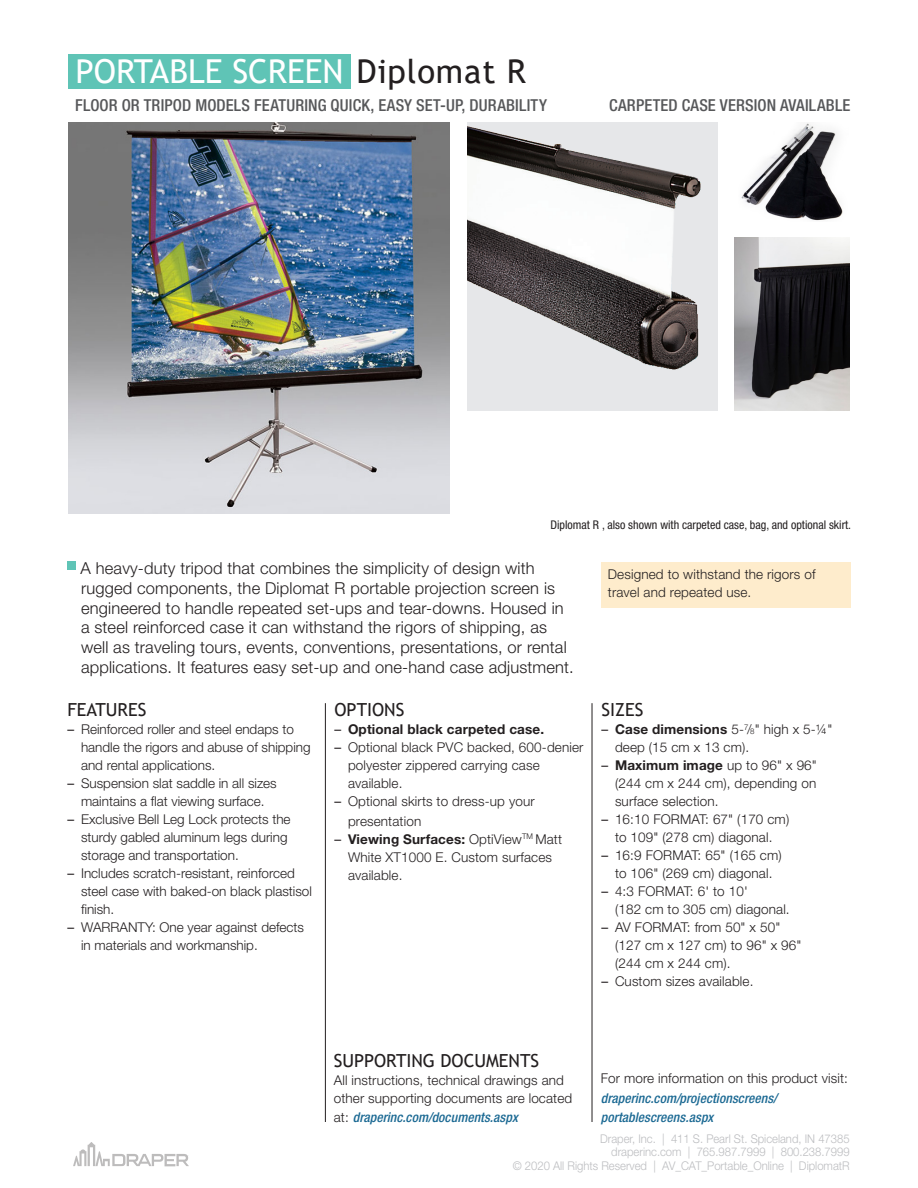
<style>
.page{position:relative;width:918px;height:1188px;background:#fff}
.page>*{position:absolute;margin:0;border:0;box-sizing:border-box;transform-origin:0 0}
.t1{font:33px "Trebuchet MS";color:#fff}
.SMALL_HEADER{font:18px "Trebuchet MS";color:#231f20}
.LARGE_PARAGRAPH{font:300 16.5px/19.8px "Helvetica Neue LT Std";letter-spacing:.01em;color:#231f20}
.SUBHEAD{font:500 condensed 16.5px "Helvetica Neue LT Std";letter-spacing:.01em;color:#57585a}
.BODY_COPY{font:300 13.5px/18px "Helvetica Neue LT Std";letter-spacing:.01em;color:#231f20}
.t2{font:italic 500 condensed 13.5px/19.5px "Helvetica Neue LT Std";letter-spacing:.01em;color:#1b6993}
.t3{font:700 13.5px "Helvetica Neue LT Std";letter-spacing:.01em;color:#231f20}
.t4{font:300 12px/13.5px "Helvetica Neue LT Std";color:#bcbdc0;text-align:right;scale:.94 1}
.BELOW_PHOTO{font:condensed 12px "Helvetica Neue LT Std";color:#231f20}
.s1{color:#231f20}
.s2{font-weight:400}
.s3{font-weight:700}
.s4{font-size:7.8px}
.s5{font-weight:300;font-style:normal;font-stretch:normal;color:#231f20}
</style>
<div class="page">
<div style="left:69px;top:54px;width:282px;height:34px;background:#5fc4b6"></div>
<div style="left:68px;top:561px;width:8px;height:8px;background:#5fc4b6"></div>
<hr style="left:592px;top:703px;width:1px;height:419px;background:#231f20">
<hr style="left:325px;top:703px;width:1px;height:419px;background:#231f20">
<div style="left:601px;top:562px;width:249px;height:46px;background:#feeccc"></div>
<svg style="left:73px;top:1142px;width:116px;height:24px"></svg>
<img style="left:69px;top:122px;width:381px;height:391px">
<img style="left:467px;top:122px;width:251px;height:288px">
<img style="left:741px;top:123px;width:102px;height:98px">
<img style="left:735px;top:238px;width:115px;height:172px">
<p class="t1" style="left:75px;top:51px;width:452px">PORTABLE SCREEN <span class="s1">Diplomat R</span></p>
<p class="SUBHEAD" style="left:75px;top:95px;width:473px">FLOOR OR TRIPOD MODELS FEATURING QUICK, EASY SET-UP, DURABILITY</p>
<p class="SUBHEAD" style="left:609px;top:95px;width:243px">CARPETED CASE VERSION AVAILABLE</p>
<p class="BELOW_PHOTO" style="left:550px;top:517px;width:302px">Diplomat R , also shown with carpeted case, bag, and optional skirt.</p>
<p class="BODY_COPY" style="left:608px;top:564px;width:209px">Designed to withstand the rigors of travel and repeated use.</p>
<p class="LARGE_PARAGRAPH" style="left:81px;top:558px;width:495px">A heavy-duty tripod that combines the simplicity of design with rugged components, the Diplomat R portable projection screen is engineered to handle repeated set-ups and tear-downs. Housed in a steel reinforced case it can withstand the rigors of shipping, as well as traveling tours, events, conventions, presentations, or rental applications. It features easy set-up and one-hand case adjustment.</p>
<p class="SMALL_HEADER" style="left:68px;top:699px;width:80px">FEATURES</p>
<p class="BODY_COPY" style="left:81px;top:720px;width:231px;text-indent:-14px"><span class="s2">–</span> Reinforced roller and steel endaps to handle the rigors and abuse of shipping and rental applications.</p>
<p class="BODY_COPY" style="left:68px;top:774px;width:211px;text-align:center"><span class="s2">–</span> Suspension slat saddle in all sizes maintains a flat viewing surface.</p>
<p class="BODY_COPY" style="left:81px;top:810px;width:211px;text-indent:-14px"><span class="s2">–</span> Exclusive Bell Leg Lock protects the sturdy gabled aluminum legs during storage and transportation.</p>
<p class="BODY_COPY" style="left:81px;top:864px;width:232px;text-indent:-14px"><span class="s2">–</span> Includes scratch-resistant, reinforced steel case with baked-on black plastisol finish.</p>
<p class="BODY_COPY" style="left:81px;top:918px;width:225px;text-indent:-14px"><span class="s2">–</span> WARRANTY: One year against defects in materials and workmanship.</p>
<p class="SMALL_HEADER" style="left:334px;top:699px;width:71px">OPTIONS</p>
<p class="t3" style="left:334px;top:721px;width:211px"><span class="s2">–</span> Optional black carpeted case.</p>
<p class="BODY_COPY" style="left:348px;top:738px;width:237px;text-indent:-14px"><span class="s2">–</span> Optional black PVC backed, 600-denier polyester zippered carrying case available.</p>
<p class="BODY_COPY" style="left:348px;top:792px;width:188px;line-height:19.5px;text-indent:-14px"><span class="s2">–</span> Optional skirts to dress-up your presentation</p>
<p class="BODY_COPY" style="left:348px;top:830px;width:216px;text-indent:-14px"><span class="s2">–</span> <span class="s3">Viewing Surfaces:</span> OptiView<sup>TM</sup> Matt<br>White XT1000 E. Custom surfaces available.</p>
<p class="SMALL_HEADER" style="left:602px;top:699px;width:43px">SIZES</p>
<p class="BODY_COPY" style="left:615px;top:720px;width:219px;text-indent:-14px"><span class="s2">–</span> <span class="s3">Case dimensions</span> 5-<sup>7</sup>/<span class="s4">8</span>" high x 5-1/4" deep (15 cm x 13 cm).</p>
<p class="BODY_COPY" style="left:615px;top:756px;width:203px;text-align:justify;text-indent:-14px"><span class="s2">–</span> <span class="s3">Maximum image</span> up to 96" x 96" (244 cm x 244 cm), depending on surface selection.</p>
<p class="BODY_COPY" style="left:602px;top:810px;width:189px;text-align:center"><span class="s2">–</span> 16:10 FORMAT: 67" (170 cm) to 109" (278 cm) diagonal.</p>
<p class="BODY_COPY" style="left:602px;top:846px;width:182px;text-align:center"><span class="s2">–</span> 16:9 FORMAT: 65" (165 cm) to 106" (269 cm) diagonal.</p>
<p class="BODY_COPY" style="left:615px;top:882px;width:176px;text-indent:-14px"><span class="s2">–</span> 4:3 FORMAT: 6' to 10'<br>(182 cm to 305 cm) diagonal.</p>
<p class="BODY_COPY" style="left:615px;top:918px;width:188px;text-indent:-14px"><span class="s2">–</span> AV FORMAT: from 50" x 50" (127 cm x 127 cm) to 96" x 96" (244 cm x 244 cm).</p>
<p class="BODY_COPY" style="left:602px;top:972px;width:153px"><span class="s2">–</span> Custom sizes available.</p>
<h2 class="SMALL_HEADER" style="left:334px;top:1049px;width:207px">SUPPORTING DOCUMENTS</h2>
<p class="BODY_COPY" style="left:334px;top:1070px;width:240px">All instructions, technical drawings and other supporting documents are located</p>
<p class="t2" style="left:334px;top:1108px;width:186px"><span class="s5">at:</span> draperinc.com/documents.aspx</p>
<p class="BODY_COPY" style="left:601px;top:1069px;width:249px">For more information on this product visit:</p>
<p class="t2" style="left:601px;top:1088px;width:178px">draperinc.com/projectionscreens/ portablescreens.aspx</p>
<p class="t4" style="left:513px;top:1131px;width:360px">Draper, Inc. | 411 S. Pearl St. Spiceland, IN 47385<br>draperinc.com | 765.987.7999 | 800.238.7999<br>© 2020 All Rights Reserved | AV_CAT_Portable_Online | DiplomatR</p>
</div>
